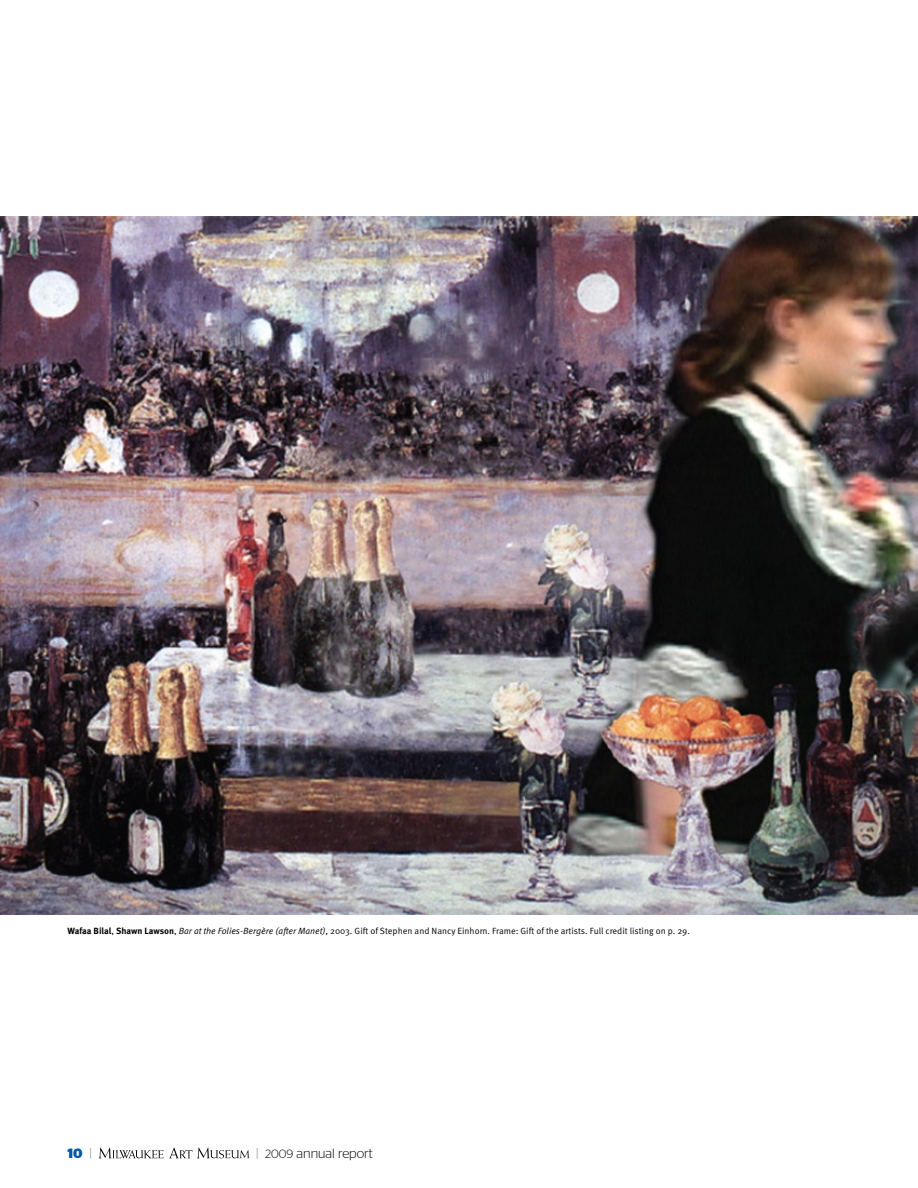
<style>
.page{position:relative;width:918px;height:1188px;background:#fff}
.page>*{position:absolute;margin:0;border:0;box-sizing:border-box;transform-origin:0 0}
.t1{font:300 13.5px "Stag Sans";color:#000}
.t2{font:700 13.5px "Stag Sans";color:#0058a9}
.t3{font:9px "Meta Pro";color:#000}
.s1{font-weight:700}
.s2{font-style:italic}
.s3{font-weight:100;color:#000}
.s4{font-weight:100}
.s5{font-size:12px}
</style>
<div class="page">
<svg style="left:99px;top:1148px;width:150px;height:10px"></svg>
<img style="left:0;top:216px;width:918px;height:699px">
<p class="t3" style="left:68px;top:926px;width:624px"><span class="s1">Wafaa Bilal</span>, <span class="s1">Shawn Lawson</span>, <span class="s2">Bar at the Folies-Bergère (after Manet)</span>, 2003. Gift of Stephen and Nancy Einhorn. Frame: Gift of the artists. Full credit listing on p. 29.</p>
<h1 class="t2" style="left:68px;top:1146px;width:26px">10 <span class="s3">|</span></h1>
<h1 class="t1" style="left:256px;top:1146px;width:119px"><span class="s4">|</span> <span class="s5">2009</span> annual report</h1>
</div>
